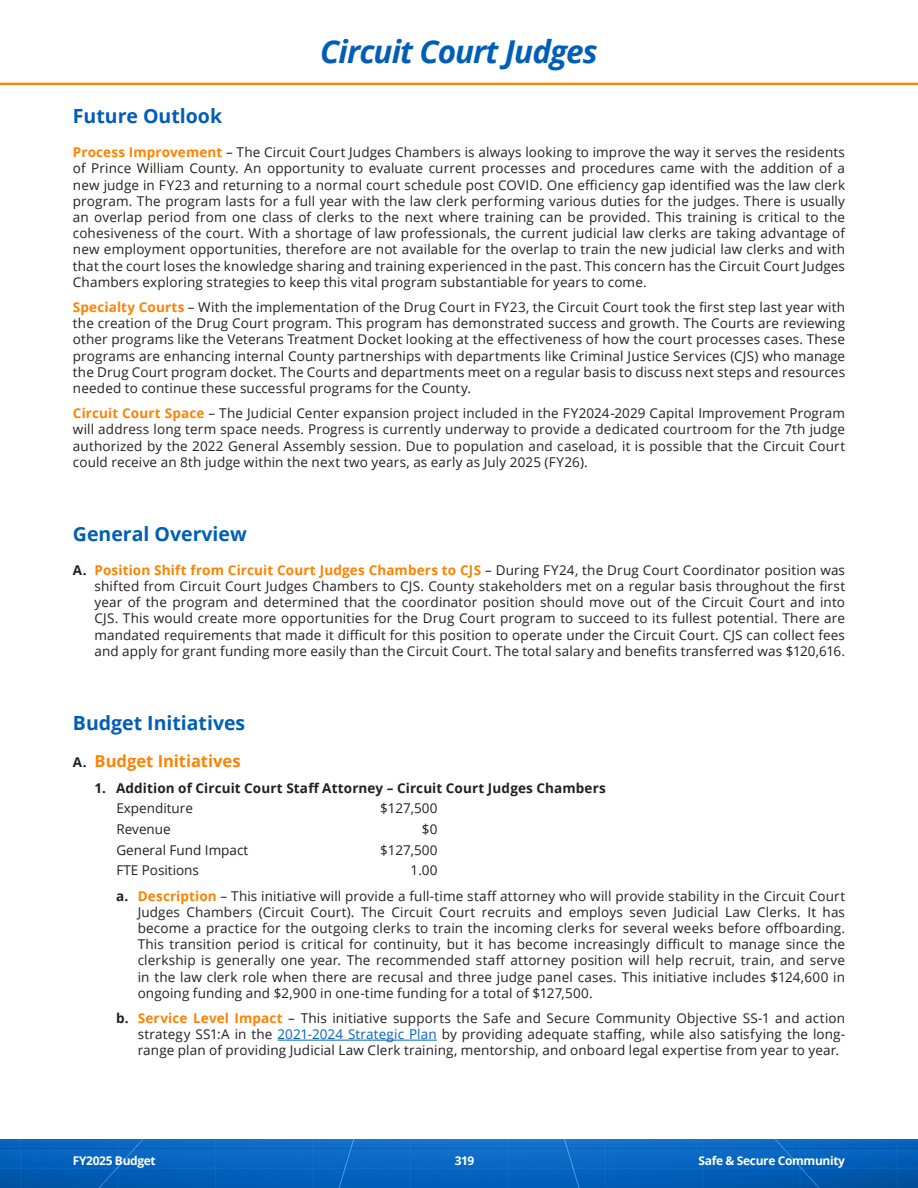
<style>
.page{position:relative;width:918px;height:1188px;background:#fff}
.page>*{position:absolute;margin:0;border:0;box-sizing:border-box;transform-origin:0 0}
.t1{font:italic 700 31.5px "Open Sans";letter-spacing:-.03em;color:#005eb8}
.Heading_L1{font:700 19.5px "Open Sans";color:#005eb8}
.t2{font:700 16.5px "Open Sans";color:#ff8200}
.Body{font:13.5px/16.2px "Open Sans";letter-spacing:.01em;color:#231f20;text-align:justify}
.BI_Tabs{font:13.5px "Open Sans";color:#231f20}
.t3{font:700 13.5px "Open Sans";letter-spacing:.01em;color:#231f20}
.t4{font:700 12px "Open Sans";letter-spacing:-.03em;color:#fff}
.s1{font-weight:700;color:#ff8200}
.s2{font-weight:700}
.s3{font-size:13.5px;color:#231f20}
.s4{color:#0563c1}
</style>
<div class="page">
<img style="left:0;top:82px;width:918px;height:3px">
<img style="left:0;top:1139px;width:918px;height:49px">
<hr style="left:278px;top:1040px;width:159px;height:1px;background:#0563c1">
<p class="t1" style="left:320px;top:29px;width:279px">Circuit Court Judges</p>
<p class="Heading_L1" style="left:73px;top:102px;width:151px">Future Outlook</p>
<p class="Body" style="left:73px;top:144px;width:774px"><span class="s1">Process Improvement</span> – The Circuit Court Judges Chambers is always looking to improve the way it serves the residents of Prince William County. An opportunity to evaluate current processes and procedures came with the addition of a new judge in FY23 and returning to a normal court schedule post COVID. One efficiency gap identified was the law clerk program. The program lasts for a full year with the law clerk performing various duties for the judges. There is usually an overlap period from one class of clerks to the next where training can be provided. This training is critical to the cohesiveness of the court. With a shortage of law professionals, the current judicial law clerks are taking advantage of new employment opportunities, therefore are not available for the overlap to train the new judicial law clerks and with that the court loses the knowledge sharing and training experienced in the past. This concern has the Circuit Court Judges Chambers exploring strategies to keep this vital program substantiable for years to come.</p>
<p class="Body" style="left:73px;top:299px;width:774px"><span class="s1">Specialty Courts</span> – With the implementation of the Drug Court in FY23, the Circuit Court took the first step last year with the creation of the Drug Court program. This program has demonstrated success and growth. The Courts are reviewing other programs like the Veterans Treatment Docket looking at the effectiveness of how the court processes cases. These programs are enhancing internal County partnerships with departments like Criminal Justice Services (CJS) who manage the Drug Court program docket. The Courts and departments meet on a regular basis to discuss next steps and resources needed to continue these successful programs for the County.</p>
<p class="Body" style="left:73px;top:405px;width:774px"><span class="s1">Circuit Court Space</span> – The Judicial Center expansion project included in the FY2024-2029 Capital Improvement Program will address long term space needs. Progress is currently underway to provide a dedicated courtroom for the 7th judge authorized by the 2022 General Assembly session. Due to population and caseload, it is possible that the Circuit Court could receive an 8th judge within the next two years, as early as July 2025 (FY26).</p>
<p class="Heading_L1" style="left:73px;top:520px;width:175px">General Overview</p>
<p class="Body" style="left:94px;top:561px;width:752px;text-indent:-22px"><span class="s2">A.</span> <span class="s1">Position Shift from Circuit Court Judges Chambers to CJS</span> – During FY24, the Drug Court Coordinator position was shifted from Circuit Court Judges Chambers to CJS. County stakeholders met on a regular basis throughout the first year of the program and determined that the coordinator position should move out of the Circuit Court and into CJS. This would create more opportunities for the Drug Court program to succeed to its fullest potential. There are mandated requirements that made it difficult for this position to operate under the Circuit Court. CJS can collect fees and apply for grant funding more easily than the Circuit Court. The total salary and benefits transferred was $120,616.</p>
<p class="Heading_L1" style="left:73px;top:709px;width:174px">Budget Initiatives</p>
<p class="t2" style="left:73px;top:750px;width:169px"><span class="s3">A.</span> Budget Initiatives</p>
<p class="t3" style="left:94px;top:778px;width:513px">1. Addition of Circuit Court Staff Attorney – Circuit Court Judges Chambers</p>
<p class="BI_Tabs" style="left:116px;top:799px;width:78px">Expenditure</p>
<p class="BI_Tabs" style="left:380px;top:799px;width:59px">$127,500</p>
<p class="BI_Tabs" style="left:116px;top:820px;width:56px">Revenue</p>
<p class="BI_Tabs" style="left:422px;top:820px;width:17px">$0</p>
<p class="BI_Tabs" style="left:116px;top:840px;width:133px">General Fund Impact</p>
<p class="BI_Tabs" style="left:380px;top:840px;width:59px">$127,500</p>
<p class="BI_Tabs" style="left:116px;top:861px;width:84px">FTE Positions</p>
<p class="BI_Tabs" style="left:411px;top:861px;width:28px">1.00</p>
<p class="Body" style="left:138px;top:887px;width:709px;text-indent:-22px"><span class="s2">a.</span> <span class="s1">Description</span> – This initiative will provide a full-time staff attorney who will provide stability in the Circuit Court Judges Chambers (Circuit Court). The Circuit Court recruits and employs seven Judicial Law Clerks. It has become a practice for the outgoing clerks to train the incoming clerks for several weeks before offboarding.<br>This transition period is critical for continuity, but it has become increasingly difficult to manage since the clerkship is generally one year. The recommended staff attorney position will help recruit, train, and serve in the law clerk role when there are recusal and three judge panel cases. This initiative includes $124,600 in ongoing funding and $2,900 in one-time funding for a total of $127,500.</p>
<p class="Body" style="left:138px;top:1010px;width:709px;text-indent:-22px"><span class="s2">b.</span> <span class="s1">Service Level Impact</span> – This initiative supports the Safe and Secure Community Objective SS-1 and action strategy SS1:A in the <span class="s4">2021-2024 Strategic Plan</span> by providing adequate staffing, while also satisfying the long&shy;range plan of providing Judicial Law Clerk training, mentorship, and onboard legal expertise from year to year.</p>
<p class="t4" style="left:73px;top:1152px;width:84px">FY2025 Budget</p>
<p class="t4" style="left:455px;top:1152px;width:21px">319</p>
<p class="t4" style="left:699px;top:1152px;width:148px">Safe &amp; Secure Community</p>
</div>
